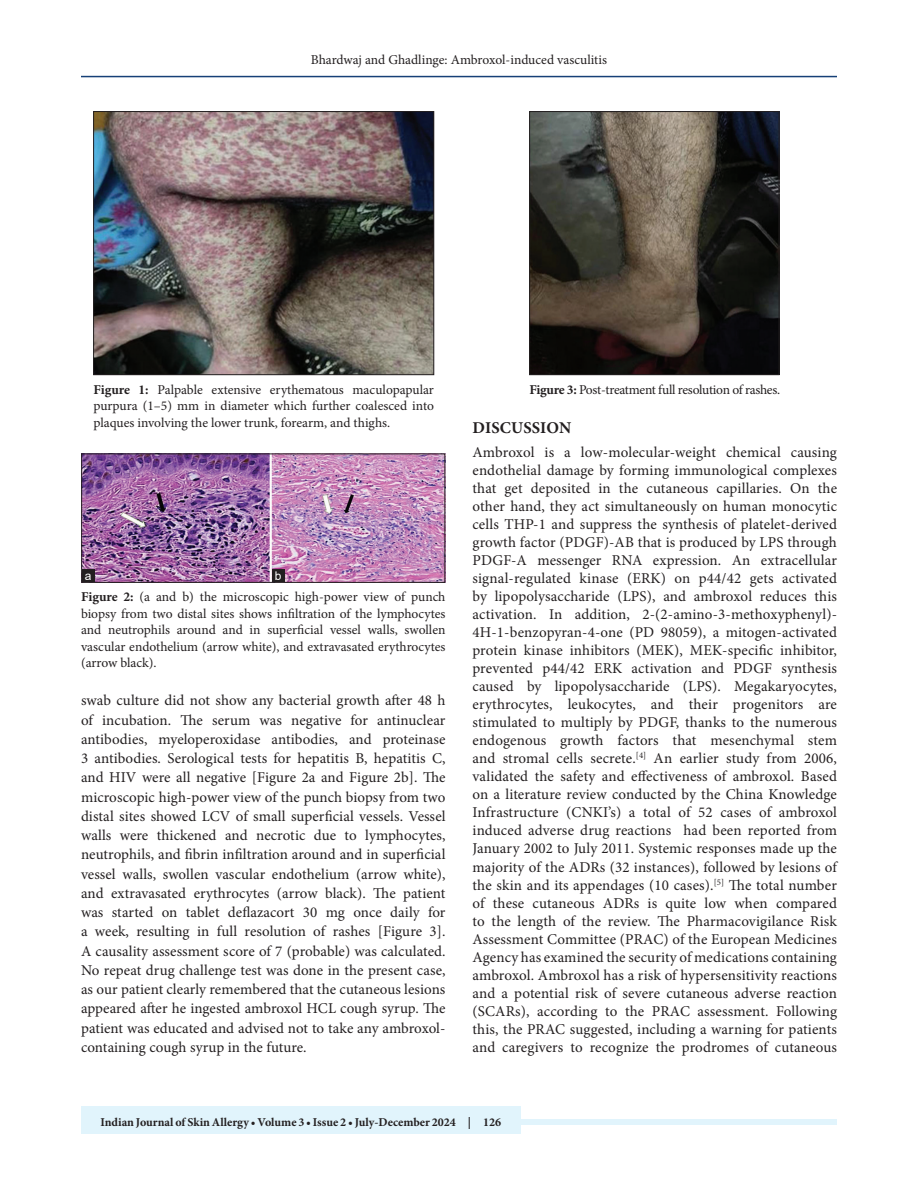
<style>
.page{position:relative;width:918px;height:1188px;background:#fff}
.page>*{position:absolute;margin:0;border:0;box-sizing:border-box;transform-origin:0 0}
.t1{font:700 16.5px "Minion Pro";letter-spacing:.01em;color:#231f20}
.TX{font:15px/18px "Minion Pro";letter-spacing:.005em;color:#231f20;text-align:justify}
.FGC{font:13.5px/16.5px "Minion Pro";letter-spacing:-.005em;color:#231f20;text-align:justify}
.FGC-2{font:13.5px "Minion Pro";letter-spacing:-.025em;color:#231f20}
.JF{font:700 12px "Minion Pro";color:#231f20}
.LABEL{font:12px "Arial";color:#fff}
.s1{font-weight:700}
</style>
<div class="page">
<hr style="left:81px;top:76px;width:756px;height:1px;background:#164077">
<div style="left:81px;top:1119px;width:756px;height:6px;background:#e1f4fc"></div>
<div style="left:81px;top:1106px;width:440px;height:28px;background:#e1f4fc"></div>
<img style="left:95px;top:113px;width:337px;height:260px">
<div style="left:93px;top:111px;width:341px;height:264px;border:1px solid #231f20"></div>
<img style="left:531px;top:113px;width:246px;height:260px">
<div style="left:529px;top:111px;width:250px;height:264px;border:1px solid #231f20"></div>
<img style="left:83px;top:456px;width:360px;height:125px">
<div style="left:81px;top:454px;width:364px;height:129px;border:1px solid #231f20"></div>
<div style="left:272px;top:569px;width:13px;height:13px;background:#231f20"></div>
<div style="left:82px;top:569px;width:13px;height:13px;background:#231f20"></div>
<p class="FGC" style="left:311px;top:51px;width:298px">Bhardwaj and Ghadlinge: Ambroxol-induced vasculitis</p>
<p class="FGC" style="left:93px;top:381px;width:342px"><span class="s1">Figure 1:</span> Palpable extensive erythematous maculopapular purpura (1–5) mm in diameter which further coalesced into plaques involving the lower trunk, forearm, and thighs.</p>
<p class="FGC-2" style="left:529px;top:380px;width:252px"><span class="s1">Figure 3:</span> Post-treatment full resolution of rashes.</p>
<h1 class="t1" style="left:473px;top:416px;width:100px">DISCUSSION</h1>
<p class="TX" style="left:472px;top:443px;width:366px">Ambroxol is a low-molecular-weight chemical causing endothelial damage by forming immunological complexes that get deposited in the cutaneous capillaries. On the other hand, they act simultaneously on human monocytic cells THP-1 and suppress the synthesis of platelet-derived growth factor (PDGF)-AB that is produced by LPS through PDGF-A messenger RNA expression. An extracellular signal-regulated kinase (ERK) on p44/42 gets activated by lipopolysaccharide (LPS), and ambroxol reduces this activation. In addition, 2-(2-amino-3-methoxyphenyl)- 4H-1-benzopyran-4-one (PD 98059), a mitogen-activated protein kinase inhibitors (MEK), MEK-specific inhibitor, prevented p44/42 ERK activation and PDGF synthesis caused by lipopolysaccharide (LPS). Megakaryocytes, erythrocytes, leukocytes, and their progenitors are stimulated to multiply by PDGF, thanks to the numerous endogenous growth factors that mesenchymal stem and stromal cells secrete.<sup>[4]</sup> An earlier study from 2006, validated the safety and effectiveness of ambroxol. Based on a literature review conducted by the China Knowledge Infrastructure (CNKI’s) a total of 52 cases of ambroxol induced adverse drug reactions had been reported from January 2002 to July 2011. Systemic responses made up the majority of the ADRs (32 instances), followed by lesions of the skin and its appendages (10 cases).<sup>[5]</sup> The total number of these cutaneous ADRs is quite low when compared to the length of the review. The Pharmacovigilance Risk Assessment Committee (PRAC) of the European Medicines Agency has examined the security of medications containing ambroxol. Ambroxol has a risk of hypersensitivity reactions and a potential risk of severe cutaneous adverse reaction (SCARs), according to the PRAC assessment. Following this, the PRAC suggested, including a warning for patients and caregivers to recognize the prodromes of cutaneous</p>
<p class="LABEL" style="left:85px;top:568px;width:8px">a</p>
<p class="LABEL" style="left:275px;top:568px;width:8px">b</p>
<p class="FGC" style="left:81px;top:589px;width:366px"><span class="s1">Figure 2:</span> (a and b) the microscopic high-power view of punch biopsy from two distal sites shows infiltration of the lymphocytes and neutrophils around and in superficial vessel walls, swollen vascular endothelium (arrow white), and extravasated erythrocytes (arrow black).</p>
<p class="TX" style="left:81px;top:691px;width:366px;line-height:19.2px">swab culture did not show any bacterial growth after 48 h of incubation. The serum was negative for antinuclear antibodies, myeloperoxidase antibodies, and proteinase 3 antibodies. Serological tests for hepatitis B, hepatitis C, and HIV were all negative [Figure 2a and Figure 2b]. The microscopic high-power view of the punch biopsy from two distal sites showed LCV of small superficial vessels. Vessel walls were thickened and necrotic due to lymphocytes, neutrophils, and fibrin infiltration around and in superficial vessel walls, swollen vascular endothelium (arrow white), and extravasated erythrocytes (arrow black). The patient was started on tablet deflazacort 30 mg once daily for a week, resulting in full resolution of rashes [Figure 3].<br>A causality assessment score of 7 (probable) was calculated.<br>No repeat drug challenge test was done in the present case, as our patient clearly remembered that the cutaneous lesions appeared after he ingested ambroxol HCL cough syrup. The patient was educated and advised not to take any ambroxol&shy;containing cough syrup in the future.</p>
<p class="JF" style="left:100px;top:1113px;width:402px">Indian Journal of Skin Allergy • Volume 3 • Issue 2 • July-December 2024 | 126</p>
</div>
